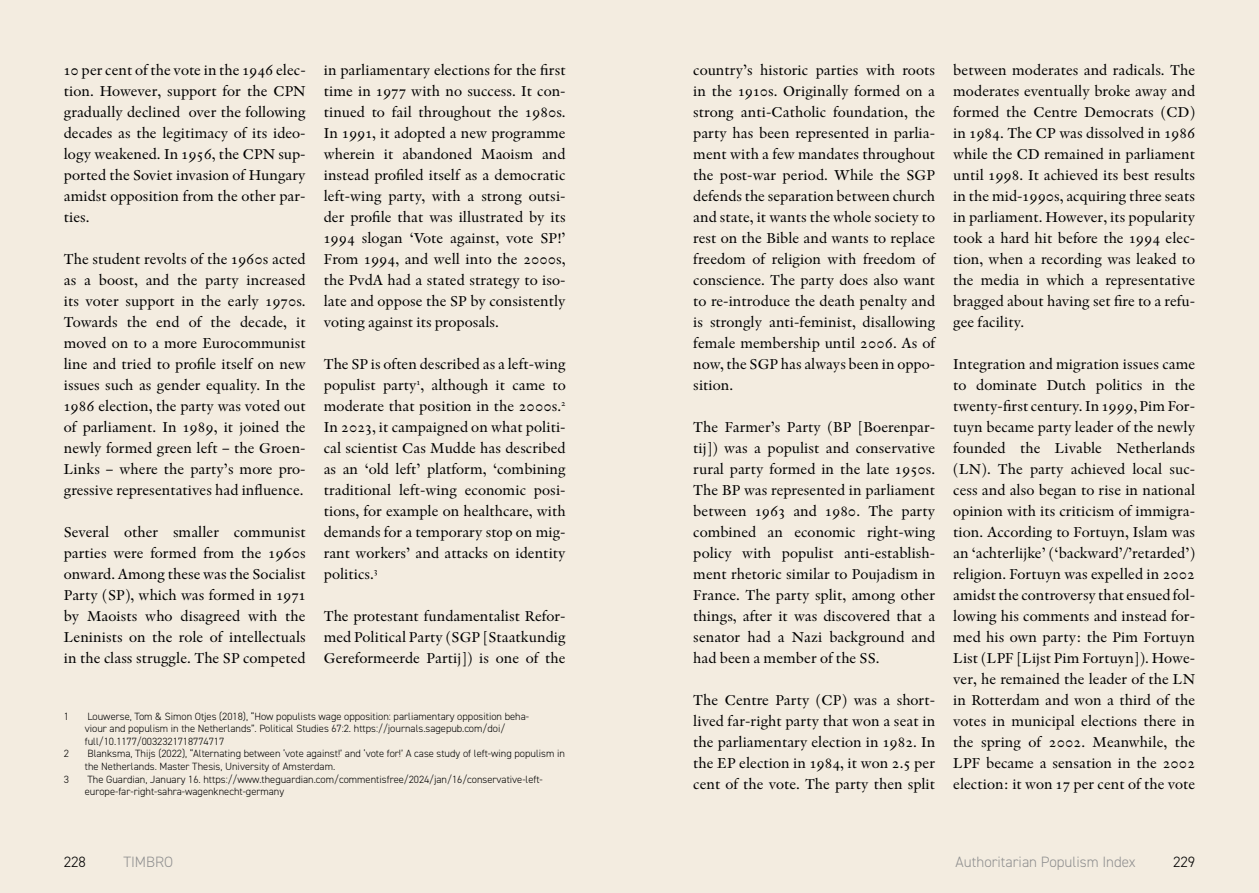
<style>
.page{position:relative;width:1259px;height:893px;background:#f3ece0}
.page>*{position:absolute;margin:0;border:0;box-sizing:border-box;transform-origin:0 0}
.t1{font:15px/21px "Indigo Antiqua Pro Text";color:#000;text-align:justify}
.t2{font:300 15px "DIN2014";color:#909090}
.t3{font:300 15px "DIN2014";color:#000}
.t4{font:300 10.5px/12.6px "DIN2014";color:#000}
</style>
<div class="page">
<p class="t1" style="left:64px;top:60px;width:243px">10 per cent of the vote in the 1946 elec&shy;tion. However, support for the CPN gradually declined over the following decades as the legitimacy of its ideo&shy;logy weakened. In 1956, the CPN sup&shy;ported the Soviet invasion of Hungary amidst opposition from the other par&shy;ties.</p>
<p class="t1" style="left:64px;top:249px;width:243px">The student revolts of the 1960s acted as a boost, and the party increased its voter support in the early 1970s.<br>Towards the end of the decade, it moved on to a more Eurocommunist line and tried to profile itself on new issues such as gender equality. In the 1986 election, the party was voted out of parliament. In 1989, it joined the newly formed green left – the Groen-Links – where the party’s more pro&shy;gressive representatives had influence.</p>
<p class="t1" style="left:64px;top:522px;width:243px">Several other smaller communist parties were formed from the 1960s onward. Among these was the Socialist Party (SP), which was formed in 1971 by Maoists who disagreed with the Leninists on the role of intellectuals in the class struggle. The SP competed</p>
<p class="t1" style="left:324px;top:60px;width:243px">in parliamentary elections for the first time in 1977 with no success. It con&shy;tinued to fail throughout the 1980s.<br>In 1991, it adopted a new programme wherein it abandoned Maoism and instead profiled itself as a democratic left-wing party, with a strong outsi&shy;der profile that was illustrated by its 1994 slogan ‘Vote against, vote SP!’ From 1994, and well into the 2000s, the PvdA had a stated strategy to iso&shy;late and oppose the SP by consistently voting against its proposals.</p>
<p class="t1" style="left:324px;top:354px;width:243px">The SP is often described as a left-wing populist party<sup>1</sup>, although it came to moderate that position in the 2000s.<sup>2<br></sup>In 2023, it campaigned on what politi&shy;cal scientist Cas Mudde has described as an ‘old left’ platform, ‘combining traditional left-wing economic posi&shy;tions, for example on healthcare, with demands for a temporary stop on mig&shy;rant workers’ and attacks on identity politics.<sup>3</sup></p>
<p class="t1" style="left:324px;top:606px;width:243px">The protestant fundamentalist Refor&shy;med Political Party (SGP [Staatkundig Gereformeerde Partij]) is one of the</p>
<p class="t4" style="left:64px;top:710px;width:7px">1</p>
<p class="t4" style="left:85px;top:710px;width:446px">Louwerse, Tom &amp; Simon Otjes (2018), “How populists wage opposition: parliamentary opposition beha&shy;viour and populism in the Netherlands”. Political Studies 67:2. https://journals.sagepub.com/doi/ full/10.1177/0032321718774717</p>
<p class="t4" style="left:64px;top:747px;width:7px">2</p>
<p class="t4" style="left:85px;top:747px;width:481px">Blanksma, Thijs (2022), “Alternating between ‘vote against!’ and ‘vote for!’ A case study of left-wing populism in the Netherlands. Master Thesis, University of Amsterdam.</p>
<p class="t4" style="left:64px;top:773px;width:7px">3</p>
<p class="t4" style="left:85px;top:773px;width:459px">The Guardian, January 16. https://www.theguardian.com/commentisfree/2024/jan/16/conservative-left&shy;europe-far-right-sahra-wagenknecht-germany</p>
<p class="t1" style="left:693px;top:60px;width:243px">country’s historic parties with roots in the 1910s. Originally formed on a strong anti-Catholic foundation, the party has been represented in parlia&shy;ment with a few mandates throughout the post-war period. While the SGP defends the separation between church and state, it wants the whole society to rest on the Bible and wants to replace freedom of religion with freedom of conscience. The party does also want to re-introduce the death penalty and is strongly anti-feminist, disallowing female membership until 2006. As of now, the SGP has always been in oppo&shy;sition.</p>
<p class="t1" style="left:693px;top:417px;width:243px">The Farmer’s Party (BP [Boerenpar&shy;tij]) was a populist and conservative rural party formed in the late 1950s.<br>The BP was represented in parliament between 1963 and 1980. The party combined an economic right-wing policy with populist anti-establish&shy;ment rhetoric similar to Poujadism in France. The party split, among other things, after it was discovered that a senator had a Nazi background and had been a member of the SS.</p>
<p class="t1" style="left:693px;top:690px;width:243px">The Centre Party (CP) was a short&shy;lived far-right party that won a seat in the parliamentary election in 1982. In the EP election in 1984, it won 2.5 per cent of the vote. The party then split</p>
<p class="t1" style="left:953px;top:60px;width:243px">between moderates and radicals. The moderates eventually broke away and formed the Centre Democrats (CD) in 1984. The CP was dissolved in 1986 while the CD remained in parliament until 1998. It achieved its best results in the mid-1990s, acquiring three seats in parliament. However, its popularity took a hard hit before the 1994 elec&shy;tion, when a recording was leaked to the media in which a representative bragged about having set fire to a refu&shy;gee facility.</p>
<p class="t1" style="left:953px;top:354px;width:243px">Integration and migration issues came to dominate Dutch politics in the twenty-first century. In 1999, Pim For&shy;tuyn became party leader of the newly founded the Livable Netherlands (LN). The party achieved local suc&shy;cess and also began to rise in national opinion with its criticism of immigra&shy;tion. According to Fortuyn, Islam was an ‘achterlijke’ (‘backward’/’retarded’) religion. Fortuyn was expelled in 2002 amidst the controversy that ensued fol&shy;lowing his comments and instead for&shy;med his own party: the Pim Fortuyn List (LPF [Lijst Pim Fortuyn]). Howe&shy;ver, he remained the leader of the LN in Rotterdam and won a third of the votes in municipal elections there in the spring of 2002. Meanwhile, the LPF became a sensation in the 2002 election: it won 17 per cent of the vote</p>
<p class="t3" style="left:64px;top:853px;width:24px">228</p>
<p class="t2" style="left:123px;top:853px;width:51px">TIMBRO</p>
<p class="t2" style="left:955px;top:853px;width:181px">Authoritarian Populism Index</p>
<p class="t3" style="left:1173px;top:853px;width:24px">229</p>
</div>
